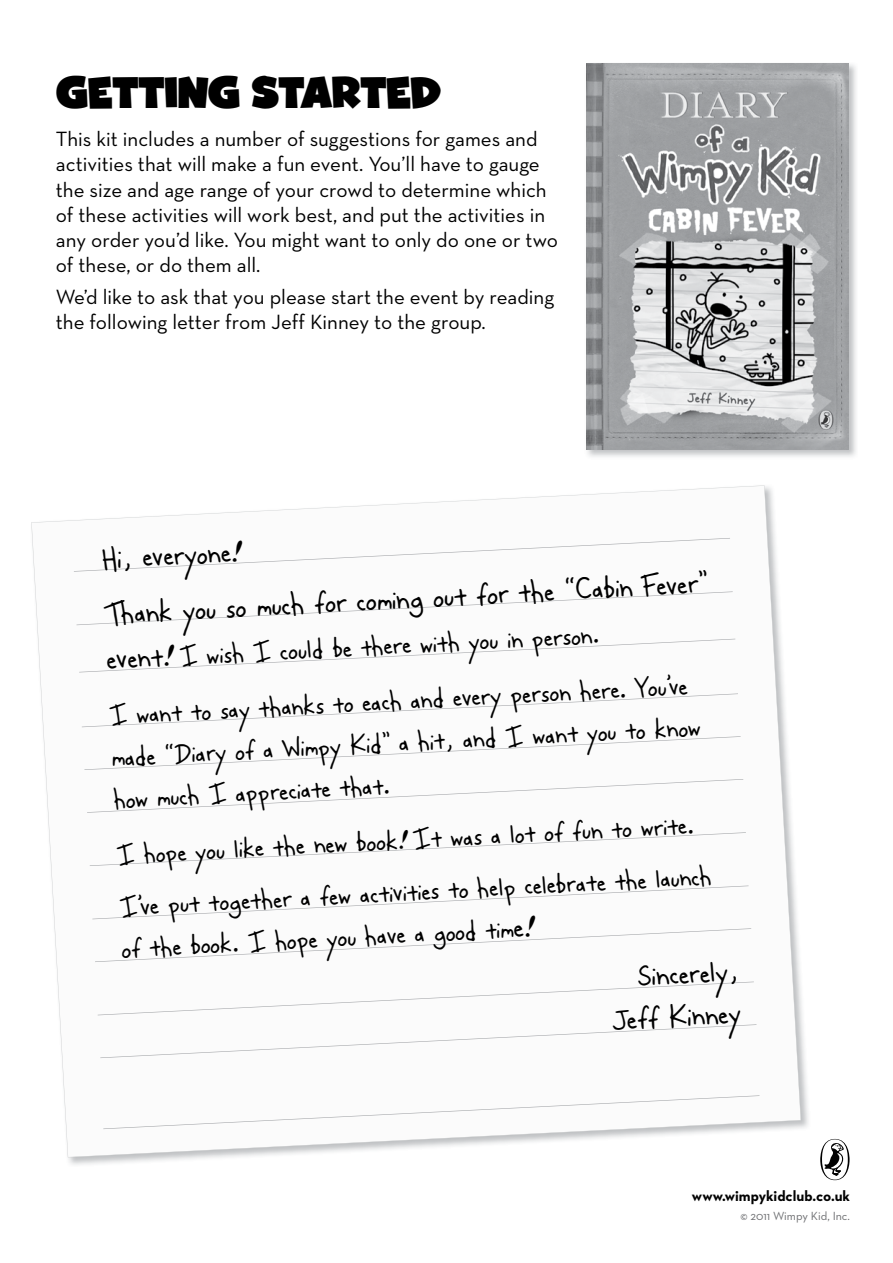
<style>
.page{position:relative;width:893px;height:1263px;background:#fff}
.page>*{position:absolute;margin:0;border:0;box-sizing:border-box;transform-origin:0 0}
.t1{font:45px "Ghost Kid AOE";color:#000}
.t2{font:27px/55.5px "Wimpy Kid";color:#000}
.t3{font:24px/42px "Wimpy Kid";color:#000}
.t4{font:21px/25.2px "Neutra Text";color:#000}
.t5{font:700 15px "Neutra Text Exp";color:#000}
.t6{font:12px "Neutra Text";color:#6d6e71}
.s1{font-size:27px}
</style>
<div class="page">
<svg style="left:31px;top:485px;width:770px;height:672px"></svg>
<svg style="left:74px;top:538px;width:656px;height:34px"></svg>
<svg style="left:77px;top:591px;width:656px;height:34px"></svg>
<svg style="left:79px;top:639px;width:656px;height:33px"></svg>
<svg style="left:82px;top:693px;width:656px;height:34px"></svg>
<svg style="left:84px;top:736px;width:657px;height:34px"></svg>
<svg style="left:87px;top:779px;width:656px;height:34px"></svg>
<svg style="left:90px;top:832px;width:656px;height:34px"></svg>
<svg style="left:92px;top:885px;width:657px;height:34px"></svg>
<svg style="left:95px;top:928px;width:656px;height:34px"></svg>
<svg style="left:98px;top:981px;width:656px;height:34px"></svg>
<svg style="left:100px;top:1024px;width:656px;height:34px"></svg>
<svg style="left:103px;top:1095px;width:656px;height:34px"></svg>
<img style="left:586px;top:63px;width:270px;height:394px">
<img style="left:586px;top:64px;width:263px;height:386px">
<svg style="left:820px;top:1139px;width:30px;height:41px"></svg>
<h1 class="t1" style="left:56px;top:66px;width:387px">GETTING STARTED</h1>
<p class="t4" style="left:56px;top:126px;width:504px">This kit includes a number of suggestions for games and activities that will make a fun event. You’ll have to gauge the size and age range of your crowd to determine which of these activities will work best, and put the activities in any order you’d like. You might want to only do one or two of these, or do them all.</p>
<p class="t4" style="left:56px;top:284px;width:500px">We’d like to ask that you please start the event by reading the following letter from Jeff Kinney to the group.</p>
<p class="t2" style="left:100px;top:531px;width:605px;rotate:-3deg">Hi, everyone!<br>Thank you so much for coming out for the “Cabin Fever”</p>
<p class="t3" style="left:106px;top:640px;width:500px;rotate:-3deg"><span class="s1">event!</span> I wish I could be there with you in person.</p>
<p class="t3" style="left:108px;top:695px;width:591px;rotate:-3deg">I want to say thanks to each and every person here. You’ve made “D iary of a W impy K id” a hit, and I want you to know how much I appreciate that.</p>
<p class="t3" style="left:115px;top:829px;width:594px;line-height:52.1px;rotate:-3deg">I hope you like the new book! It was a lot of fun to write.<br>I’ve put together a few activities to help celebrate the launch</p>
<p class="t3" style="left:121px;top:928px;width:411px;rotate:-3deg">of the book. I hope you have a good tim<span class="s1">e!</span></p>
<p class="t2" style="left:609px;top:957px;width:131px;line-height:42px;text-align:right;rotate:-3deg">Sincerely,<br>Jeff K inney</p>
<p class="t5" style="left:692px;top:1186px;width:160px">www.wimpykidclub.co.uk</p>
<p class="t6" style="left:741px;top:1209px;width:111px">© 2011 Wimpy Kid, Inc.</p>
</div>
